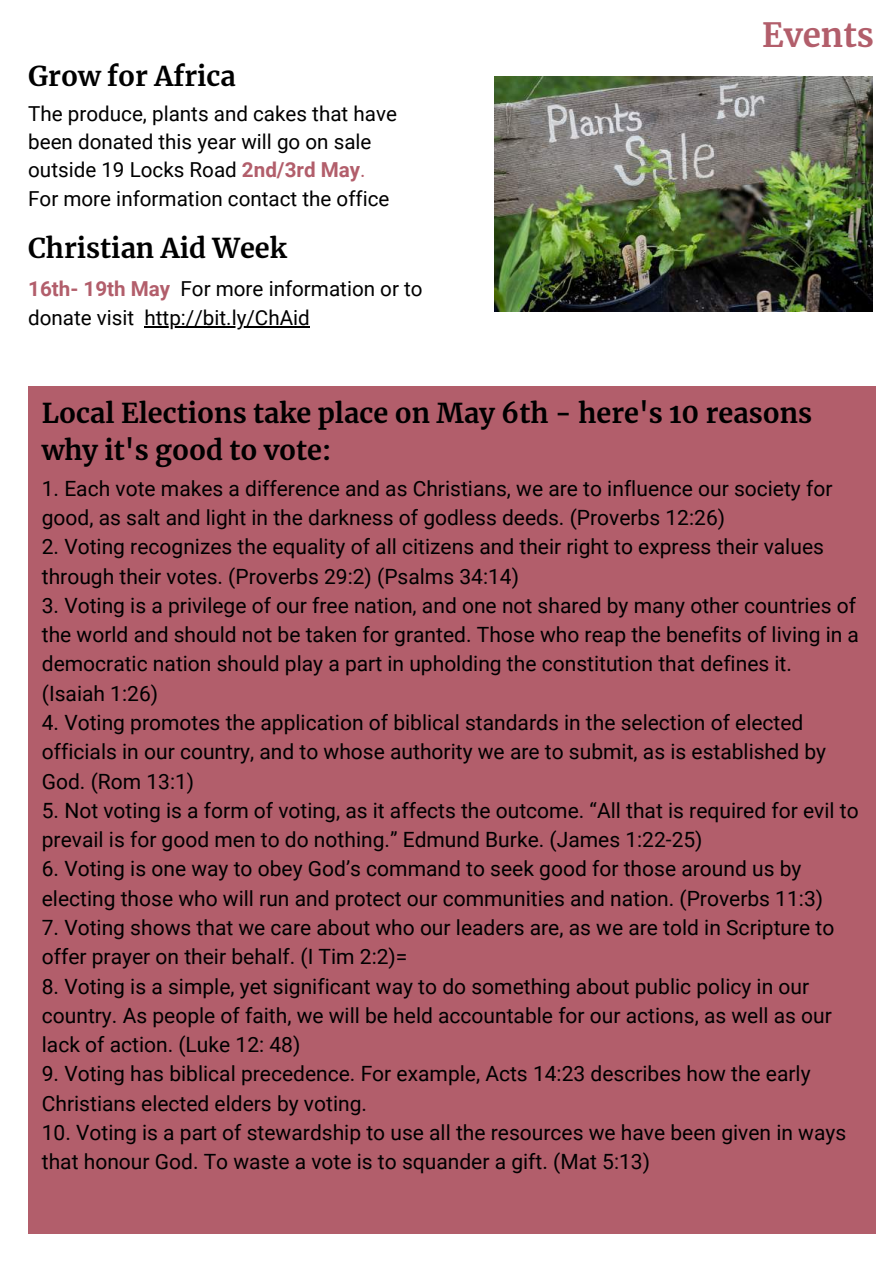
<style>
.page{position:relative;width:894px;height:1264px;background:#fff}
.page>*{position:absolute;margin:0;border:0;box-sizing:border-box;transform-origin:0 0}
.t1{font:700 33px "Merriweather";color:#b25e6b}
.t2{font:700 27px/37.7px "Merriweather";color:#000}
.t3{font:21px/29.2px "Roboto";color:#000}
.t4{font:20.7px/28.3px "Roboto";color:#000}
.s1{font-weight:700;color:#b25e6b}
.s2{color:#b25e6b}
</style>
<div class="page">
<img style="left:494px;top:76px;width:378px;height:236px">
<div style="left:28px;top:386px;width:847px;height:847px;background:#b25e6b"></div>
<hr style="left:144px;top:326px;width:166px;height:1px;background:#000">
<p class="t2" style="left:28px;top:57px;width:209px">Grow for Africa</p>
<p class="t4" style="left:28px;top:99px;width:370px">The produce, plants and cakes that have been donated this year will go on sale outside 19 Locks Road <span class="s1">2nd/3rd May</span><span class="s2">.<br></span>For more information contact the office</p>
<p class="t2" style="left:28px;top:230px;width:260px">Christian Aid Week</p>
<p class="t4" style="left:28px;top:275px;width:396px"><span class="s1">16th- 19th May</span> For more information or to donate visit http://bit.ly/ChAid</p>
<h1 class="t1" style="left:762px;top:14px;width:113px">Events</h1>
<p class="t2" style="left:42px;top:394px;width:771px">Local Elections take place on May 6th - here's 10 reasons why it's good to vote:</p>
<p class="t3" style="left:42px;top:474px;width:792px">1. Each vote makes a difference and as Christians, we are to influence our society for good, as salt and light in the darkness of godless deeds. (Proverbs 12:26)</p>
<p class="t3" style="left:42px;top:532px;width:783px">2. Voting recognizes the equality of all citizens and their right to express their values through their votes. (Proverbs 29:2) (Psalms 34:14)</p>
<p class="t3" style="left:42px;top:591px;width:818px">3. Voting is a privilege of our free nation, and one not shared by many other countries of the world and should not be taken for granted. Those who reap the benefits of living in a democratic nation should play a part in upholding the constitution that defines it. (Isaiah 1:26)</p>
<p class="t3" style="left:42px;top:708px;width:785px">4. Voting promotes the application of biblical standards in the selection of elected officials in our country, and to whose authority we are to submit, as is established by<br>God. (Rom 13:1)</p>
<p class="t3" style="left:42px;top:796px;width:818px">5. Not voting is a form of voting, as it affects the outcome. “All that is required for evil to prevail is for good men to do nothing.” Edmund Burke. (James 1:22-25)</p>
<p class="t3" style="left:42px;top:854px;width:782px">6. Voting is one way to obey God’s command to seek good for those around us by electing those who will run and protect our communities and nation. (Proverbs 11:3)</p>
<p class="t3" style="left:42px;top:913px;width:793px">7. Voting shows that we care about who our leaders are, as we are told in Scripture to offer prayer on their behalf. (I Tim 2:2)=</p>
<p class="t3" style="left:42px;top:971px;width:791px">8. Voting is a simple, yet significant way to do something about public policy in our country. As people of faith, we will be held accountable for our actions, as well as our lack of action. (Luke 12: 48)</p>
<p class="t3" style="left:42px;top:1059px;width:770px">9. Voting has biblical precedence. For example, Acts 14:23 describes how the early<br>Christians elected elders by voting.</p>
<p class="t3" style="left:42px;top:1118px;width:805px">10. Voting is a part of stewardship to use all the resources we have been given in ways that honour God. To waste a vote is to squander a gift. (Mat 5:13)</p>
</div>
